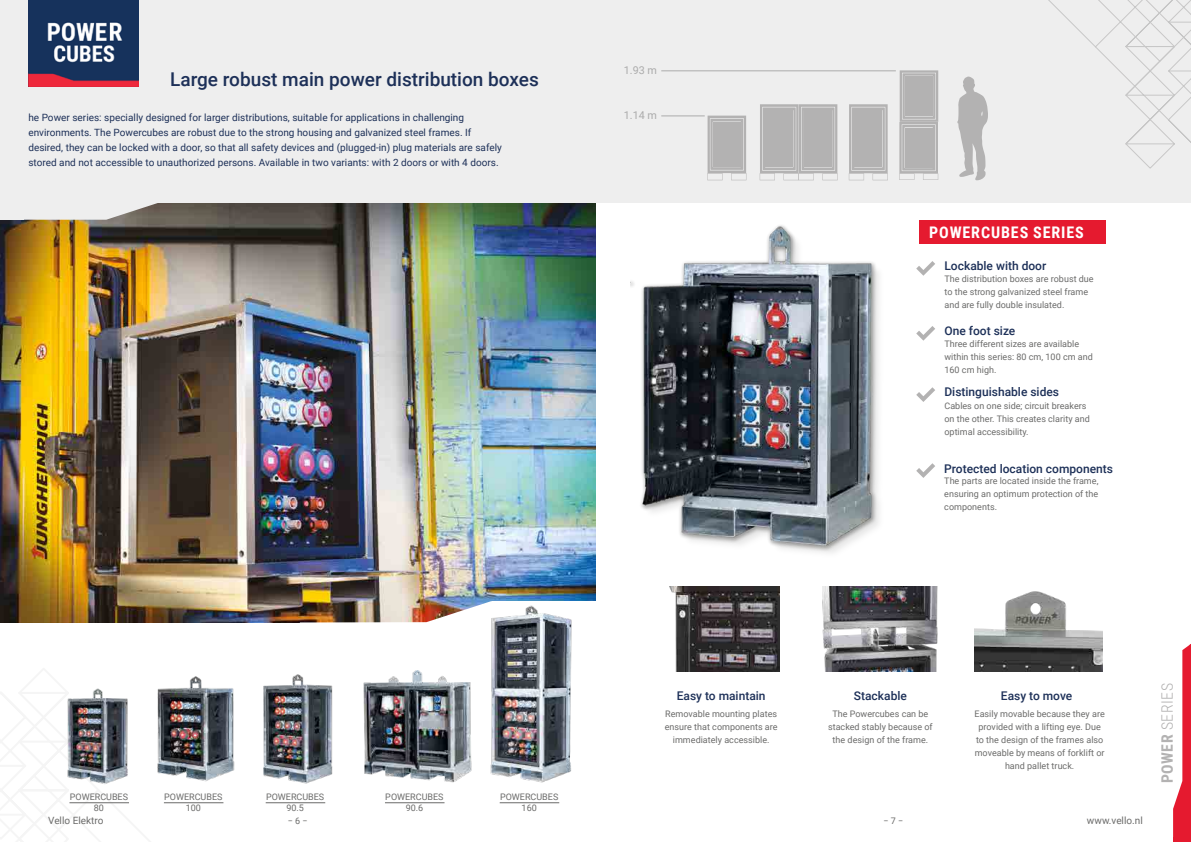
<style>
.page{position:relative;width:1191px;height:842px;background:#fff}
.page>*{position:absolute;margin:0;border:0;box-sizing:border-box;transform-origin:0 0}
.t1{font:500 19px "Roboto";color:#1d3058}
.t2{font:700 16px "Roboto Condensed";letter-spacing:.055em;color:#fff}
.t3{font:300 15.7px "Roboto Condensed";letter-spacing:.035em;color:#b3b2b2}
.t4{font:500 12px "Roboto";color:#1d3058}
.t5{font:10.8px "Roboto";color:#ababab}
.t6{font:10px/15px "Roboto";color:#1d3058}
.t7{font:10px "Roboto";color:#6b6b6a}
.t8{font:9px/13px "Roboto";color:#6b6b6a;text-align:center}
.s1{font-weight:700}
</style>
<div class="page">
<img style="left:0;top:220px;width:595px;height:402px">
<div style="left:0;top:0;width:1191px;height:203px;background:#eee"></div>
<svg style="left:24px;top:38px;width:571px;height:182px"></svg>
<img style="left:975px;top:591px;width:127px;height:81px">
<img style="left:669px;top:587px;width:110px;height:85px">
<svg style="left:1048px;top:0;width:143px;height:169px"></svg>
<img style="left:630px;top:225px;width:249px;height:328px">
<img style="left:822px;top:587px;width:116px;height:85px">
<svg style="left:916px;top:261px;width:19px;height:15px"></svg>
<svg style="left:916px;top:326px;width:19px;height:15px"></svg>
<svg style="left:916px;top:387px;width:19px;height:15px"></svg>
<svg style="left:916px;top:463px;width:19px;height:15px"></svg>
<div style="left:919px;top:220px;width:187px;height:24px;background:#e51a2f"></div>
<img style="left:300px;top:601px;width:181px;height:22px">
<div style="left:0;top:0;width:24px;height:220px;background:#eee"></div>
<svg style="left:1173px;top:644px;width:18px;height:198px"></svg>
<div style="left:571px;top:601px;width:46px;height:43px;background:#fff"></div>
<img style="left:28px;top:0;width:110px;height:86px">
<img style="left:157px;top:676px;width:78px;height:106px">
<img style="left:67px;top:688px;width:61px;height:96px">
<img style="left:363px;top:671px;width:109px;height:112px">
<img style="left:481px;top:601px;width:91px;height:182px">
<img style="left:263px;top:674px;width:70px;height:110px">
<hr style="left:500px;top:802px;width:59px;height:1px;background:#6b6b6a">
<hr style="left:385px;top:802px;width:59px;height:1px;background:#6b6b6a">
<hr style="left:164px;top:802px;width:59px;height:1px;background:#6b6b6a">
<hr style="left:266px;top:802px;width:59px;height:1px;background:#6b6b6a">
<hr style="left:69px;top:802px;width:60px;height:1px;background:#6b6b6a">
<svg style="left:707px;top:116px;width:39px;height:64px;background:#bcbbbb"></svg>
<svg style="left:848px;top:104px;width:40px;height:76px;background:#bcbbbb"></svg>
<svg style="left:957px;top:77px;width:31px;height:103px"></svg>
<svg style="left:899px;top:70px;width:39px;height:110px;background:#bab9b9"></svg>
<hr style="left:661px;top:70px;width:235px;height:1px;background:#ababab">
<hr style="left:661px;top:115px;width:43px;height:1px;background:#ababab">
<svg style="left:759px;top:104px;width:78px;height:76px;background:#bbbaba"></svg>
<h1 class="t1" style="left:179px;top:61px;width:261px">Grote robuuste hoofdverdelers</h1>
<p class="t6" style="left:28px;top:109px;width:475px">he Power series: specially designed for larger distributions, suitable for applications in challenging environments. The Powercubes are robust due to the strong housing and galvanized steel frames. If desired, they can be locked with a door, so that all safety devices and (plugged-in) plug materials are safely stored and not accessible to unauthorized persons. Available in two variants: with 2 doors or with 4 doors.</p>
<h1 class="t1" style="left:170px;top:66px;width:370px">Large robust main power distribution boxes</h1>
<p class="t5" style="left:624px;top:63px;width:35px">1.93 m</p>
<p class="t5" style="left:624px;top:108px;width:35px">1.14 m</p>
<h2 class="t2" style="left:929px;top:221px;width:156px">POWERCUBES SERIES</h2>
<h3 class="t4" style="left:944px;top:257px;width:103px">Lockable with door</h3>
<p class="t8" style="left:944px;top:272px;width:151px;text-align:left">The distribution boxes are robust due to the strong galvanized steel frame and are fully double insulated.</p>
<h3 class="t4" style="left:944px;top:322px;width:72px">One foot size</h3>
<p class="t8" style="left:944px;top:337px;width:150px;text-align:left">Three different sizes are available within this series: 80 cm, 100 cm and<br>160 cm high.</p>
<h3 class="t4" style="left:944px;top:384px;width:116px">Distinguishable sides</h3>
<p class="t8" style="left:944px;top:399px;width:147px;text-align:left">Cables on one side; circuit breakers on the other. This creates clarity and optimal accessibility.</p>
<h3 class="t4" style="left:944px;top:460px;width:170px">Protected location components</h3>
<p class="t8" style="left:944px;top:474px;width:156px;text-align:justify">The parts are located inside the frame, ensuring an optimum protection of the components.</p>
<p class="t8" style="left:70px;top:791px;width:60px;line-height:10.8px">POWERCUBES<br>80</p>
<p class="t8" style="left:164px;top:791px;width:60px;line-height:10.8px">POWERCUBES<br>100</p>
<p class="t8" style="left:266px;top:791px;width:60px;line-height:10.8px">POWERCUBES<br>90.5</p>
<p class="t8" style="left:385px;top:791px;width:60px;line-height:10.8px">POWERCUBES<br>90.6</p>
<p class="t8" style="left:500px;top:791px;width:60px;line-height:10.8px">POWERCUBES<br>160</p>
<h3 class="t4" style="left:676px;top:687px;width:90px">Easy to maintain</h3>
<h3 class="t3" style="left:1156px;top:783px;width:102px;rotate:-90deg"><span class="s1">POWER</span> SERIES</h3>
<h3 class="t4" style="left:854px;top:687px;width:55px">Stackable</h3>
<h3 class="t4" style="left:1001px;top:687px;width:73px">Easy to move</h3>
<p class="t8" style="left:974px;top:707px;width:132px">Easily movable because they are provided with a lifting eye. Due to the design of the frames also moveable by means of forklift or hand pallet truck.</p>
<p class="t8" style="left:665px;top:707px;width:114px">Removable mounting plates ensure that components are immediately accessible.</p>
<p class="t8" style="left:828px;top:707px;width:106px">The Powercubes can be stacked stably because of the design of the frame.</p>
<p class="t7" style="left:48px;top:814px;width:57px">Vello Elektro</p>
<p class="t8" style="left:288px;top:814px;width:21px">−6 −</p>
<p class="t8" style="left:883px;top:814px;width:21px">− 7 −</p>
<p class="t7" style="left:1087px;top:814px;width:57px">www.vello.nl</p>
</div>
